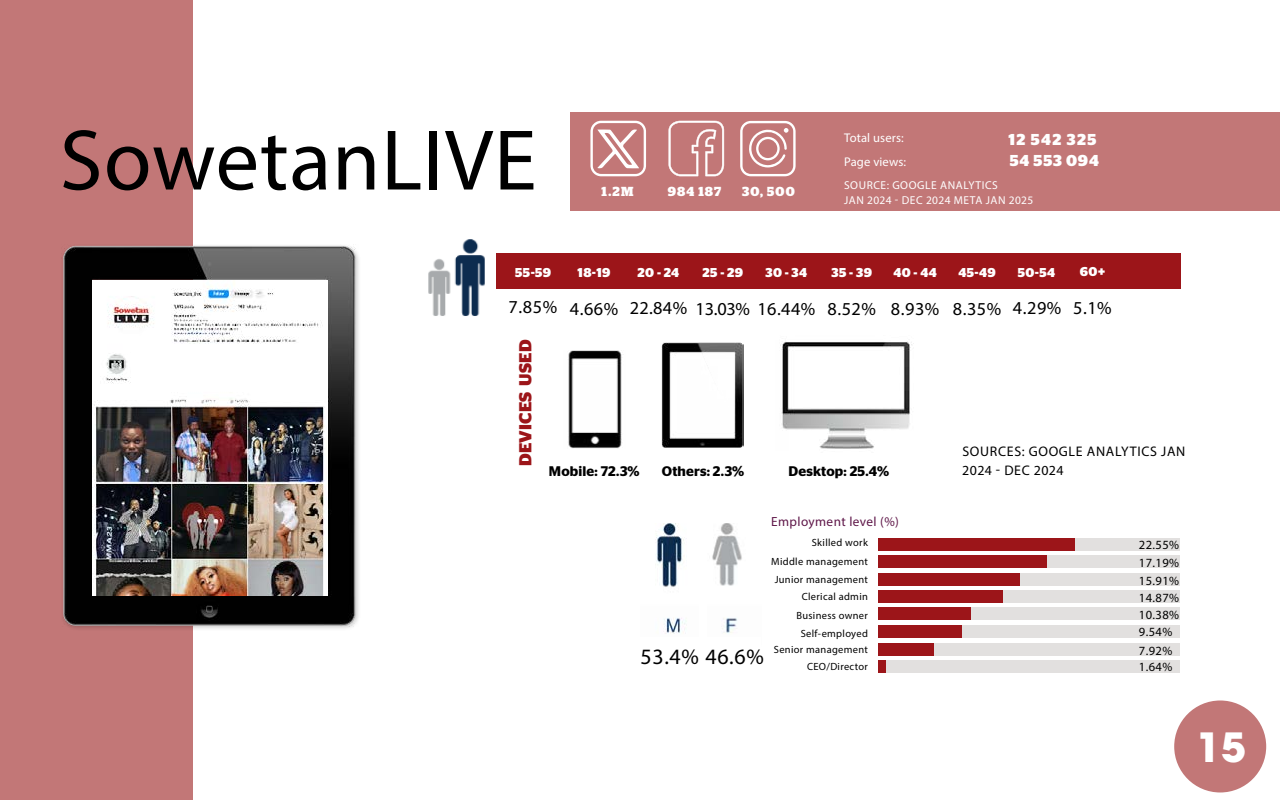
<style>
.page{position:relative;width:1280px;height:800px;background:#fff}
.page>*{position:absolute;margin:0;border:0;box-sizing:border-box;transform-origin:0 0}
.t1{font:86.8px "Myriad Pro";letter-spacing:.01em;color:#000}
.t2{font:700 40px "ITC Avant Garde Std";color:#fff}
.t3{font:22px "Myriad Pro";color:#000}
.t4{font:18.3px "Myriad Pro";letter-spacing:.025em;color:#000}
.t5{font:700 17.4px "Stag Sans";letter-spacing:.01em;color:#9c1519}
.t6{font:700 15.8px "Stag Sans";letter-spacing:.07em;color:#fff}
.t7{font:13.9px/19.1px "Myriad Pro";letter-spacing:.05em;color:#000}
.t8{font:600 13.9px "Stag Sans";letter-spacing:.01em;color:#000}
.t9{font:13.2px "Myriad Pro";letter-spacing:.03em;color:#5f1749}
.t10{font:700 13.1px "Stag";letter-spacing:.09em;color:#fff}
.t11{font:700 12.8px "Stag Sans";letter-spacing:.03em;color:#fff}
.t12{font:12.6px "Myriad Pro";letter-spacing:.03em;color:#000}
.t13{font:12.6px "Myriad Pro";letter-spacing:.01em;color:#fff}
.t14{font:11.4px/15.7px "Myriad Pro";letter-spacing:.05em;color:#fff}
.t15{font:10.5px/18.5px "Myriad Pro";letter-spacing:.03em;color:#000;text-align:right}
</style>
<div class="page">
<div style="left:0;top:0;width:192px;height:800px;background:#c27777"></div>
<div style="left:570px;top:113px;width:710px;height:98px;background:#c27777"></div>
<svg style="left:669px;top:121px;width:55px;height:55px"></svg>
<svg style="left:740px;top:121px;width:56px;height:55px"></svg>
<img style="left:655px;top:523px;width:32px;height:111px">
<img style="left:712px;top:523px;width:30px;height:111px">
<img style="left:428px;top:239px;width:75px;height:77px">
<div style="left:496px;top:253px;width:684px;height:35px;background:#9c1519"></div>
<img style="left:788px;top:341px;width:126px;height:108px">
<img style="left:780px;top:341px;width:8px;height:89px">
<img style="left:662px;top:342px;width:82px;height:105px">
<img style="left:568px;top:351px;width:54px;height:97px">
<div style="left:61px;top:243px;width:301px;height:388px;background:#000;opacity:.2"></div>
<img style="left:61px;top:245px;width:298px;height:382px">
<img style="left:93px;top:280px;width:234px;height:315px">
<div style="left:878px;top:573px;width:302px;height:13px;background:#e2e0df"></div>
<div style="left:878px;top:590px;width:302px;height:13px;background:#e2e0df"></div>
<div style="left:878px;top:608px;width:302px;height:12px;background:#e2e0df"></div>
<div style="left:878px;top:625px;width:302px;height:13px;background:#e2e0df"></div>
<div style="left:878px;top:643px;width:302px;height:13px;background:#e2e0df"></div>
<div style="left:878px;top:660px;width:302px;height:12px;background:#e2e0df"></div>
<div style="left:878px;top:555px;width:302px;height:13px;background:#e2e0df"></div>
<div style="left:878px;top:538px;width:302px;height:13px;background:#e2e0df"></div>
<div style="left:878px;top:555px;width:168px;height:13px;background:#9c1519"></div>
<div style="left:878px;top:573px;width:142px;height:13px;background:#9c1519"></div>
<div style="left:878px;top:590px;width:124px;height:13px;background:#9c1519"></div>
<div style="left:878px;top:608px;width:92px;height:12px;background:#9c1519"></div>
<div style="left:878px;top:625px;width:84px;height:13px;background:#9c1519"></div>
<div style="left:878px;top:643px;width:56px;height:13px;background:#9c1519"></div>
<div style="left:878px;top:660px;width:8px;height:12px;background:#9c1519"></div>
<div style="left:878px;top:538px;width:197px;height:13px;background:#9c1519"></div>
<div style="left:1174px;top:700px;width:92px;height:92px;background:#c27777;border-radius:50%"></div>
<svg style="left:590px;top:121px;width:56px;height:55px"></svg>
<h1 class="t1" style="left:60px;top:107px;width:478px">SowetanLIVE</h1>
<p class="t10" style="left:602px;top:184px;width:33px">1.2M</p>
<p class="t10" style="left:668px;top:184px;width:55px">984 187</p>
<p class="t10" style="left:742px;top:184px;width:54px">30, 500</p>
<p class="t13" style="left:844px;top:130px;width:61px">Total users:</p>
<p class="t14" style="left:844px;top:177px;width:191px">SOURCE: GOOGLE ANALYTICS<br>JAN 2024 - DEC 2024 META JAN 2025</p>
<h3 class="t6" style="left:1008px;top:131px;width:90px">12 542 325</h3>
<h3 class="t6" style="left:1010px;top:151px;width:91px">54 553 094</h3>
<p class="t13" style="left:844px;top:154px;width:63px">Page views:</p>
<p class="t11" style="left:515px;top:265px;width:37px">55-59</p>
<h3 class="t4" style="left:509px;top:296px;width:50px">7.85%</h3>
<p class="t11" style="left:578px;top:265px;width:34px">18-19</p>
<p class="t11" style="left:638px;top:265px;width:43px">20 - 24</p>
<p class="t11" style="left:703px;top:265px;width:42px">25 - 29</p>
<h3 class="t4" style="left:570px;top:297px;width:50px">4.66%</h3>
<h3 class="t4" style="left:696px;top:298px;width:307px">13.03% 16.44% 8.52% 8.93% 8.35%</h3>
<p class="t11" style="left:765px;top:265px;width:43px">30 - 34</p>
<p class="t11" style="left:831px;top:265px;width:42px">35 - 39</p>
<p class="t11" style="left:893px;top:265px;width:45px">40 - 44</p>
<p class="t11" style="left:958px;top:265px;width:39px">45-49</p>
<h3 class="t4" style="left:630px;top:297px;width:59px">22.84%</h3>
<p class="t11" style="left:1018px;top:265px;width:39px">50-54</p>
<h3 class="t4" style="left:1013px;top:296px;width:50px">4.29%</h3>
<p class="t11" style="left:1080px;top:264px;width:27px">60+</p>
<h3 class="t4" style="left:1073px;top:297px;width:40px">5.1%</h3>
<h3 class="t5" style="left:515px;top:466px;width:128px;rotate:-90deg">DEVICES USED</h3>
<h3 class="t8" style="left:549px;top:463px;width:92px">Mobile: 72.3%</h3>
<h3 class="t8" style="left:662px;top:463px;width:84px">Others: 2.3%</h3>
<h3 class="t8" style="left:788px;top:463px;width:102px">Desktop: 25.4%</h3>
<h3 class="t3" style="left:640px;top:643px;width:125px">53.4% 46.6%</h3>
<p class="t9" style="left:771px;top:514px;width:129px">Employment level (%)</p>
<p class="t15" style="left:771px;top:533px;width:98px">Skilled work<br>Middle management<br>Junior management</p>
<p class="t15" style="left:796px;top:587px;width:73px;line-height:18.8px;text-align:center">Clerical admin<br>Business owner</p>
<p class="t15" style="left:774px;top:625px;width:96px;line-height:16.7px">Self-employed<br>Senior management<br>CEO/Director</p>
<h3 class="t7" style="left:962px;top:442px;width:225px">SOURCES: GOOGLE ANALYTICS JAN<br>2024 - DEC 2024</h3>
<p class="t12" style="left:1139px;top:537px;width:42px">22.55%</p>
<p class="t12" style="left:1139px;top:573px;width:42px">15.91%</p>
<p class="t12" style="left:1139px;top:555px;width:42px">17.19%</p>
<p class="t12" style="left:1139px;top:590px;width:42px">14.87%</p>
<p class="t12" style="left:1139px;top:624px;width:35px">9.54%</p>
<p class="t12" style="left:1139px;top:607px;width:42px">10.38%</p>
<p class="t12" style="left:1139px;top:643px;width:35px">7.92%</p>
<p class="t12" style="left:1139px;top:659px;width:35px">1.64%</p>
<h2 class="t2" style="left:1196px;top:721px;width:51px">15</h2>
</div>
